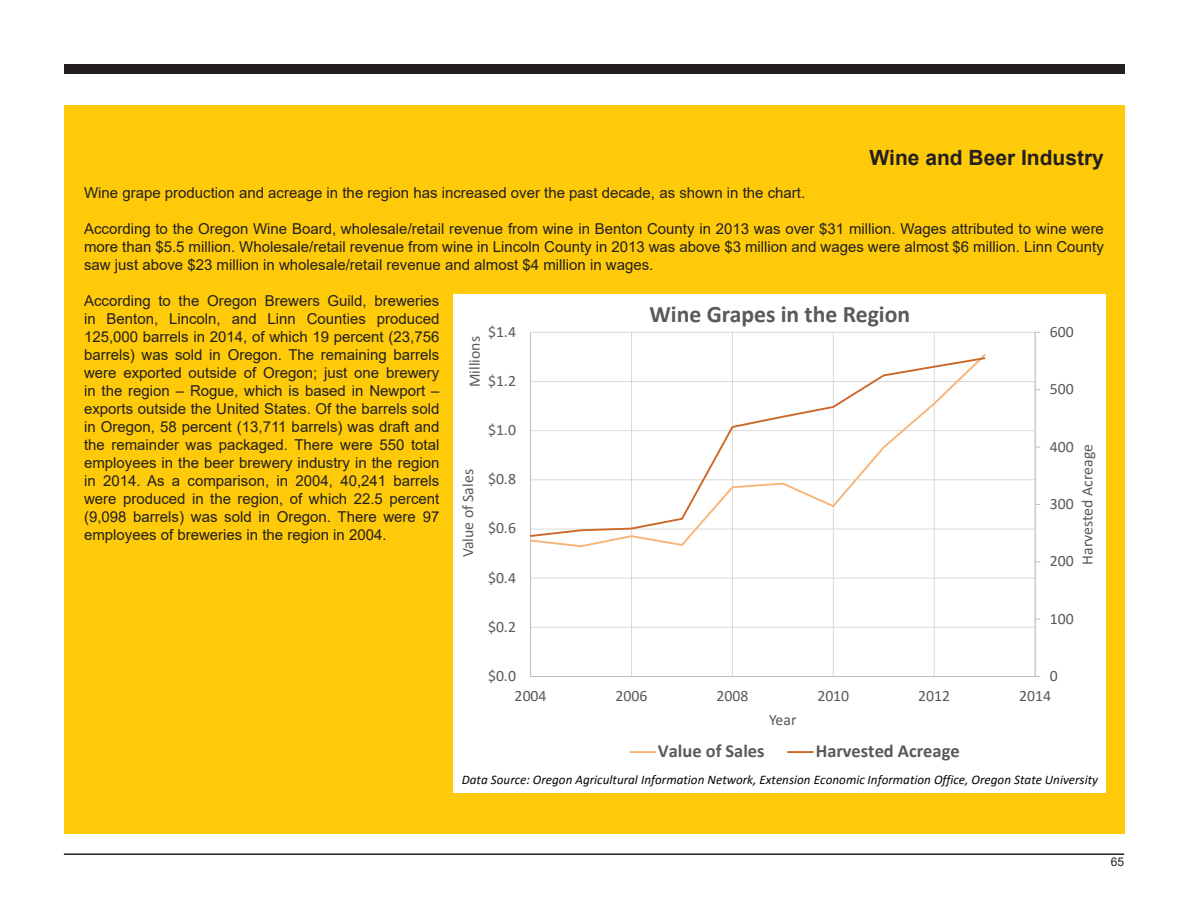
<style>
.page{position:relative;width:1188px;height:918px;background:#fff}
.page>*{position:absolute;margin:0;border:0;box-sizing:border-box;transform-origin:0 0}
.t1{font:700 23.7px "Calibri";color:#595959}
.t2{font:700 21px "Arial";color:#231f20}
.t3{font:700 18.45px "Calibri";color:#595959}
.t4{font:15.75px "Calibri";color:#595959}
.t5{font:15px/18px "Arial";color:#231f20;text-align:justify}
.t6{font:italic 13.05px "Calibri";letter-spacing:.005em;color:#040503}
.t7{font:12px "Arial";color:#231f20}
</style>
<div class="page">
<div style="left:64px;top:64px;width:1060px;height:10px;background:#231f20"></div>
<hr style="left:64px;top:853px;width:1060px;height:2px;background:#231f20">
<div style="left:64px;top:105px;width:1060px;height:729px;background:#feca0a"></div>
<div style="left:453px;top:294px;width:653px;height:499px;background:#fff"></div>
<h2 class="t2" style="left:870px;top:143px;width:236px">Wine and Beer Industry</h2>
<p class="t5" style="left:84px;top:184px;width:723px">Wine grape production and acreage in the region has increased over the past decade, as shown in the chart.</p>
<p class="t5" style="left:84px;top:220px;width:1021px">According to the Oregon Wine Board, wholesale/retail revenue from wine in Benton County in 2013 was over $31 million. Wages attributed to wine were more than $5.5 million. Wholesale/retail revenue from wine in Lincoln County in 2013 was above $3 million and wages were almost $6 million. Linn County saw just above $23 million in wholesale/retail revenue and almost $4 million in wages.</p>
<p class="t5" style="left:84px;top:292px;width:357px">According to the Oregon Brewers Guild, breweries in Benton, Lincoln, and Linn Counties produced 125,000 barrels in 2014, of which 19 percent (23,756 barrels) was sold in Oregon. The remaining barrels were exported outside of Oregon; just one brewery in the region – Rogue, which is based in Newport – exports outside the United States. Of the barrels sold in Oregon, 58 percent (13,711 barrels) was draft and the remainder was packaged. There were 550 total employees in the beer brewery industry in the region in 2014. As a comparison, in 2004, 40,241 barrels were produced in the region, of which 22.5 percent (9,098 barrels) was sold in Oregon. There were 97 employees of breweries in the region in 2004.</p>
<h1 class="t1" style="left:650px;top:298px;width:262px">Wine Grapes in the Region</h1>
<p class="t4" style="left:488px;top:321px;width:30px">$1.4</p>
<p class="t4" style="left:1050px;top:321px;width:25px">600</p>
<p class="t4" style="left:464px;top:387px;width:52px;rotate:-90deg">Millions</p>
<p class="t4" style="left:488px;top:370px;width:30px">$1.2</p>
<p class="t4" style="left:1050px;top:378px;width:25px">500</p>
<p class="t4" style="left:488px;top:419px;width:30px">$1.0</p>
<p class="t4" style="left:1050px;top:435px;width:25px">400</p>
<p class="t4" style="left:1077px;top:565px;width:122px;rotate:-90deg">Harvested Acreage</p>
<p class="t4" style="left:457px;top:557px;width:90px;rotate:-90deg">Value of Sales</p>
<p class="t4" style="left:488px;top:468px;width:30px">$0.8</p>
<p class="t4" style="left:1050px;top:493px;width:25px">300</p>
<p class="t4" style="left:488px;top:517px;width:30px">$0.6</p>
<p class="t4" style="left:1050px;top:550px;width:25px">200</p>
<p class="t4" style="left:488px;top:566px;width:30px">$0.4</p>
<p class="t4" style="left:488px;top:616px;width:30px">$0.2</p>
<p class="t4" style="left:488px;top:665px;width:30px">$0.0</p>
<p class="t4" style="left:1050px;top:607px;width:25px">100</p>
<p class="t4" style="left:1050px;top:665px;width:9px">0</p>
<p class="t4" style="left:515px;top:685px;width:33px">2004</p>
<p class="t4" style="left:616px;top:685px;width:33px">2006</p>
<p class="t4" style="left:716px;top:685px;width:33px">2008</p>
<p class="t4" style="left:817px;top:685px;width:33px">2010</p>
<p class="t4" style="left:918px;top:685px;width:33px">2012</p>
<p class="t4" style="left:1019px;top:685px;width:33px">2014</p>
<p class="t4" style="left:769px;top:709px;width:29px">Year</p>
<p class="t3" style="left:658px;top:738px;width:108px">Value of Sales</p>
<p class="t3" style="left:816px;top:738px;width:145px">Harvested Acreage</p>
<p class="t6" style="left:462px;top:771px;width:638px">Data Source: Oregon Agricultural Information Network, Extension Economic Information Office, Oregon State University</p>
<p class="t7" style="left:1111px;top:854px;width:15px">65</p>
</div>
